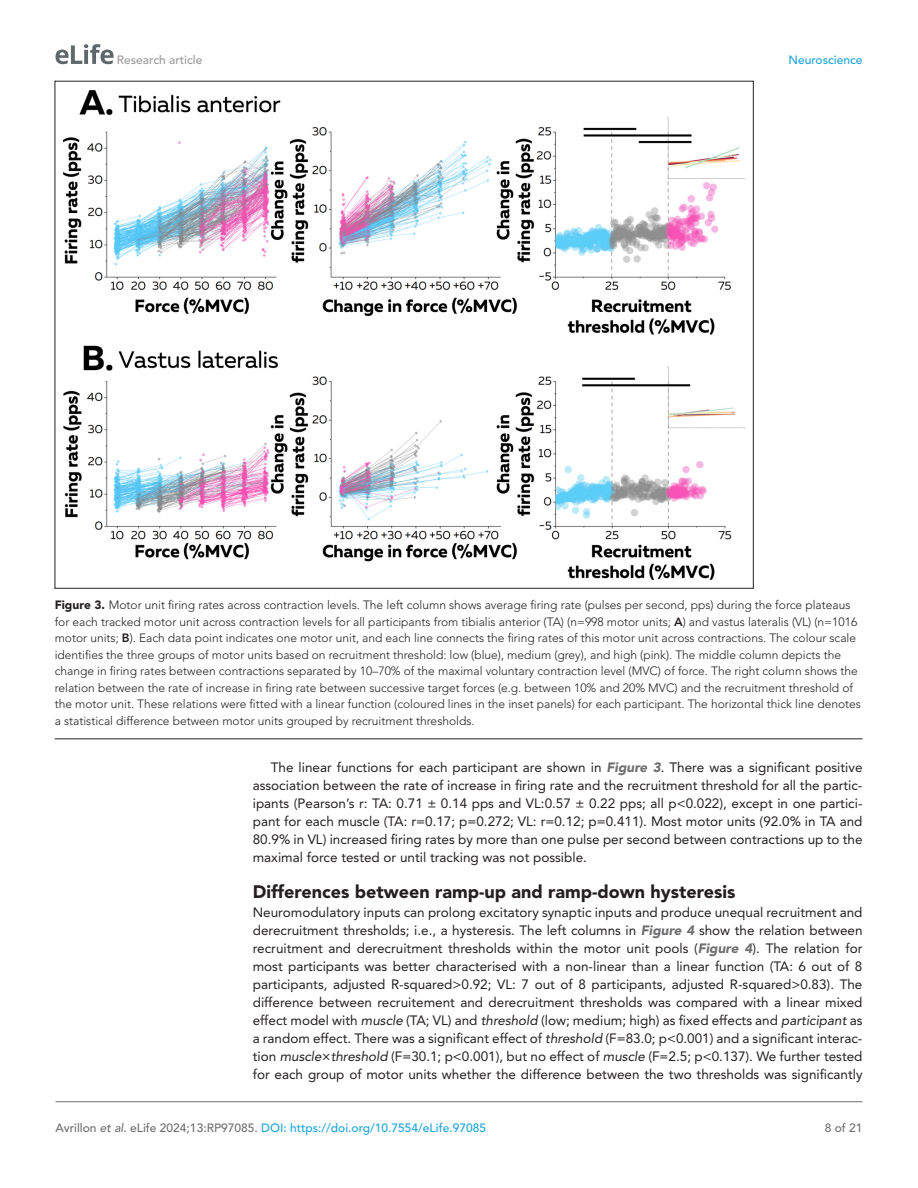
<style>
.page{position:relative;width:918px;height:1188px;background:#fff}
.page>*{position:absolute;margin:0;border:0;box-sizing:border-box;transform-origin:0 0}
.t1{font:900 18px "Avenir LT Std";color:#231f20}
.t2{font:13.5px/18px "Avenir LT Std";color:#231f20;text-align:justify}
.t3{font:300 12px/16.5px "Avenir LT Std";color:#231f20}
.t4{font:500 12px "Avenir LT Std";color:#1ea4d7}
.t5{font:500 12px "Avenir LT Std";color:#9a9a9a}
.t6{font:500 12px "Avenir LT Std";color:#6e6e70}
.s1{font-weight:900}
.s2{font-weight:800}
.s3{font-weight:900;font-style:italic;color:#6e6e70}
.s4{font-style:italic}
.s5{color:#6e6e70}
.s6{font-style:italic;color:#6e6e70}
</style>
<div class="page">
<svg style="left:56px;top:44px;width:58px;height:20px"></svg>
<hr style="left:56px;top:1101px;width:806px;height:1px;background:#6e6e70">
<hr style="left:55px;top:738px;width:807px;height:1px;background:#231f20">
<img style="left:64px;top:90px;width:680px;height:489px">
<p class="t5" style="left:117px;top:53px;width:87px">Research article</p>
<p class="t4" style="left:788px;top:53px;width:76px">Neuroscience</p>
<p class="t3" style="left:55px;top:597px;width:808px"><span class="s1">Figure 3.</span> Motor unit firing rates across contraction levels. The left column shows average firing rate (pulses per second, pps) during the force plateaus for each tracked motor unit across contraction levels for all participants from tibialis anterior (TA) (n=998 motor units; <span class="s2">A</span>) and vastus lateralis (VL) (n=1016 motor units; <span class="s2">B</span>). Each data point indicates one motor unit, and each line connects the firing rates of this motor unit across contractions. The colour scale identifies the three groups of motor units based on recruitment threshold: low (blue), medium (grey), and high (pink). The middle column depicts the change in firing rates between contractions separated by 10–70% of the maximal voluntary contraction level (MVC) of force. The right column shows the relation between the rate of increase in firing rate between successive target forces (e.g. between 10% and 20% MVC) and the recruitment threshold of the motor unit. These relations were fitted with a linear function (coloured lines in the inset panels) for each participant. The horizontal thick line denotes a statistical difference between motor units grouped by recruitment thresholds.</p>
<p class="t2" style="left:253px;top:758px;width:611px;text-indent:18px">The linear functions for each participant are shown in <span class="s3">Figure 3</span>. There was a significant positive association between the rate of increase in firing rate and the recruitment threshold for all the partic&shy;ipants (Pearson’s r: TA: 0.71 ± 0.14 pps and VL:0.57 ± 0.22 pps; all p&lt;0.022), except in one partici&shy;pant for each muscle (TA: r=0.17; p=0.272; VL: r=0.12; p=0.411). Most motor units (92.0% in TA and 80.9% in VL) increased firing rates by more than one pulse per second between contractions up to the maximal force tested or until tracking was not possible.</p>
<h1 class="t1" style="left:253px;top:881px;width:484px">Differences between ramp-up and ramp-down hysteresis</h1>
<p class="t2" style="left:253px;top:904px;width:611px">Neuromodulatory inputs can prolong excitatory synaptic inputs and produce unequal recruitment and derecruitment thresholds; i.e., a hysteresis. The left columns in <span class="s3">Figure 4</span> show the relation between recruitment and derecruitment thresholds within the motor unit pools (<span class="s3">Figure 4</span>). The relation for most participants was better characterised with a non-linear than a linear function (TA: 6 out of 8 participants, adjusted R-squared&gt;0.92; VL: 7 out of 8 participants, adjusted R-squared&gt;0.83). The difference between recruitement and derecruitment thresholds was compared with a linear mixed effect model with <span class="s4">muscle</span> (TA; VL) and <span class="s4">threshold</span> (low; medium; high) as fixed effects and <span class="s4">participant</span> as a random effect. There was a significant effect of <span class="s4">threshold</span> (F=83.0; p&lt;0.001) and a significant interac&shy;tion <span class="s4">muscle</span>×<span class="s4">threshold</span> (F=30.1; p&lt;0.001), but no effect of <span class="s4">muscle</span> (F=2.5; p&lt;0.137). We further tested for each group of motor units whether the difference between the two thresholds was significantly</p>
<p class="t4" style="left:56px;top:1121px;width:432px"><span class="s5">Avrillon</span> <span class="s6">et al</span><span class="s5">. eLife 2024;13:RP97085.</span> DOI: https://doi.org/10.7554/eLife.97085</p>
<p class="t6" style="left:825px;top:1121px;width:39px">8 of 21</p>
</div>
